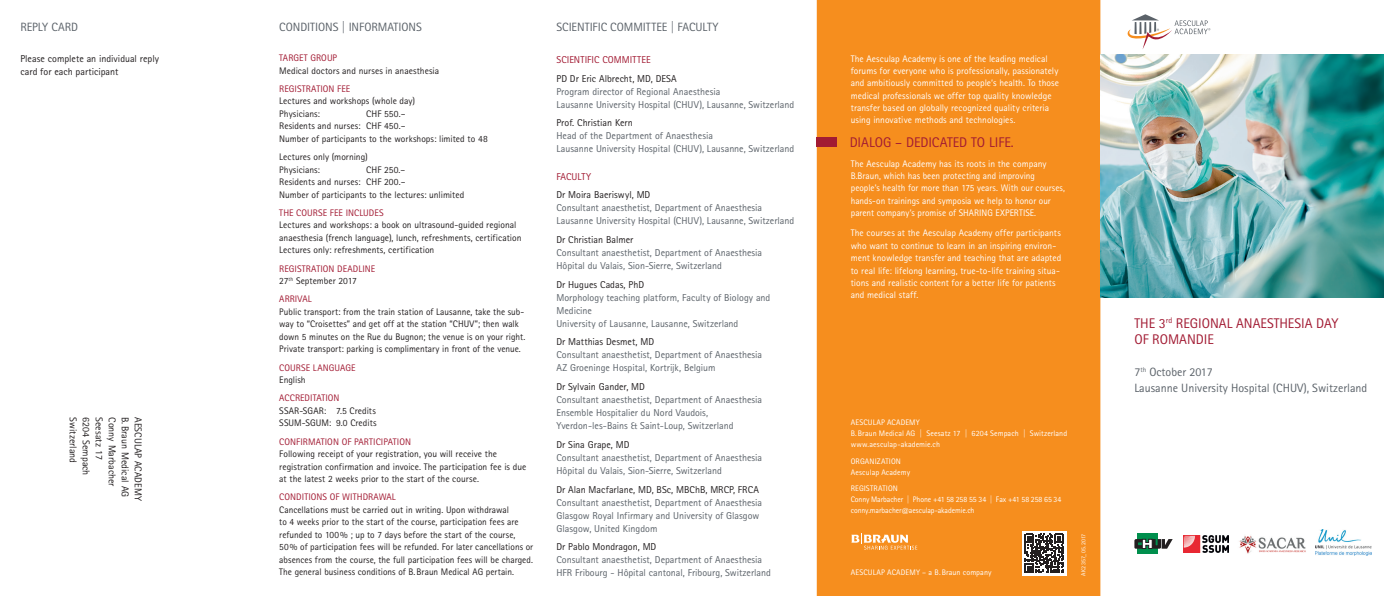
<style>
.page{position:relative;width:1384px;height:596px;background:#fff}
.page>*{position:absolute;margin:0;border:0;box-sizing:border-box;transform-origin:0 0}
.t1{font:14px/16px "Rotis Sans Serif Pro";color:#a21b33}
.t2{font:12px/16px "Rotis Sans Serif Pro";color:#5b6269}
.t3{font:10px/13px "Rotis Sans Serif Pro";color:#5b6269}
.t4{font:10px/13px "Rotis Sans Serif Pro";color:#231f20}
.t5{font:10px "Rotis Sans Serif Pro";letter-spacing:.005em;color:#a21b33}
.t6{font:9.5px/12.5px "Rotis Sans Serif Pro";color:#231f20}
.t7{font:9.5px/12.4px "Rotis Sans Serif Pro";color:#fff}
.t8{font:9.5px/12.5px "Rotis Sans Serif Pro";letter-spacing:.005em;color:#a21b33}
.t9{font:8px/11px "Rotis Sans Serif Pro";letter-spacing:.005em;color:#fff}
.t10{font:6px "Rotis Sans Serif Pro";letter-spacing:.02em;color:#fff}
.s1{color:#231f20}
</style>
<div class="page">
<div style="left:816px;top:0;width:284px;height:595px;background:#f68e1e"></div>
<img style="left:1100px;top:55px;width:283px;height:243px">
<svg style="left:851px;top:533px;width:66px;height:16px"></svg>
<svg style="left:1021px;top:530px;width:45px;height:45px"></svg>
<svg style="left:1024px;top:533px;width:39px;height:39px"></svg>
<div style="left:816px;top:137px;width:21px;height:10px;background:#a21b33"></div>
<div style="left:1137px;top:533px;width:21px;height:21px;background:#008f4d"></div>
<svg style="left:1134px;top:538px;width:38px;height:10px"></svg>
<img style="left:1239px;top:535px;width:67px;height:19px">
<img style="left:1315px;top:529px;width:56px;height:26px">
<img style="left:1183px;top:535px;width:45px;height:17px">
<svg style="left:1127px;top:14px;width:83px;height:35px"></svg>
<p class="t2" style="left:20px;top:19px;width:59px">REPLY CARD</p>
<p class="t4" style="left:20px;top:52px;width:140px">Please complete an individual reply card for each participant</p>
<p class="t4" style="left:145px;top:417px;width:85px;rotate:90deg">AESCULAP ACADEMY<br>B.Braun Medical AG</p>
<p class="t4" style="left:80px;top:417px;width:47px;rotate:90deg">Switzerland</p>
<p class="t4" style="left:93px;top:417px;width:60px;rotate:90deg">6204 Sempach</p>
<p class="t4" style="left:106px;top:417px;width:44px;rotate:90deg">Seesatz 17</p>
<p class="t4" style="left:119px;top:417px;width:71px;rotate:90deg">Conny Marbacher</p>
<p class="t2" style="left:279px;top:19px;width:144px">CONDITIONS | INFORMATIONS</p>
<p class="t8" style="left:279px;top:52px;width:59px">TARGET GROUP</p>
<p class="t6" style="left:279px;top:64px;width:161px">Medical doctors and nurses in anaesthesia</p>
<p class="t8" style="left:279px;top:82px;width:72px">REGISTRATION FEE</p>
<p class="t6" style="left:279px;top:95px;width:137px">Lectures and workshops (whole day)<br>Physicians:</p>
<p class="t6" style="left:279px;top:107px;width:210px;text-indent:87px">CHF 550.–<br>Residents and nurses: CHF 450.–<br>Number of participants to the workshops: limited to 48</p>
<p class="t6" style="left:279px;top:151px;width:90px">Lectures only (morning)<br>Physicians:</p>
<p class="t6" style="left:279px;top:163px;width:186px;text-indent:87px">CHF 250.–<br>Residents and nurses: CHF 200.–<br>Number of participants to the lectures: unlimited</p>
<p class="t8" style="left:279px;top:206px;width:106px">THE COURSE FEE INCLUDES</p>
<p class="t6" style="left:279px;top:219px;width:244px">Lectures and workshops: a book on ultrasound-guided regional anaesthesia (french language), lunch, refreshments, certification<br>Lectures only: refreshments, certification</p>
<p class="t8" style="left:279px;top:262px;width:97px">REGISTRATION DEADLINE<br><span class="s1">27</span><sup>th</sup> <span class="s1">September 2017</span></p>
<p class="t8" style="left:279px;top:293px;width:34px">ARRIVAL</p>
<p class="t6" style="left:279px;top:305px;width:247px">Public transport: from the train station of Lausanne, take the sub&shy;way to “Croisettes” and get off at the station “CHUV”; then walk down 5 minutes on the Rue du Bugnon; the venue is on your right.<br>Private transport: parking is complimentary in front of the venue.</p>
<p class="t8" style="left:279px;top:361px;width:78px">COURSE LANGUAGE</p>
<p class="t6" style="left:279px;top:373px;width:28px">English</p>
<p class="t8" style="left:279px;top:391px;width:62px">ACCREDITATION</p>
<p class="t6" style="left:279px;top:404px;width:99px">SSAR-SGAR: 7.5 Credits<br>SSUM-SGUM: 9.0 Credits</p>
<p class="t8" style="left:279px;top:435px;width:133px">CONFIRMATION OF PARTICIPATION</p>
<p class="t6" style="left:279px;top:447px;width:248px">Following receipt of your registration, you will receive the registration confirmation and invoice. The participation fee is due at the latest 2 weeks prior to the start of the course.</p>
<p class="t8" style="left:279px;top:490px;width:118px">CONDITIONS OF WITHDRAWAL</p>
<p class="t6" style="left:279px;top:503px;width:255px">Cancellations must be carried out in writing. Upon withdrawal<br>to 4 weeks prior to the start of the course, participation fees are refunded to 100% ; up to 7 days before the start of the course, 50% of participation fees will be refunded. For later cancellations or absences from the course, the full participation fees will be charged.<br>The general business conditions of B.Braun Medical AG pertain.</p>
<p class="t2" style="left:556px;top:19px;width:164px">SCIENTIFIC COMMITTEE | FACULTY</p>
<p class="t5" style="left:556px;top:54px;width:96px">SCIENTIFIC COMMITTEE</p>
<p class="t4" style="left:556px;top:72px;width:122px">PD Dr Eric Albrecht, MD, DESA</p>
<p class="t3" style="left:556px;top:85px;width:239px">Program director of Regional Anaesthesia<br>Lausanne University Hospital (CHUV), Lausanne, Switzerland</p>
<p class="t4" style="left:556px;top:116px;width:78px">Prof. Christian Kern</p>
<p class="t3" style="left:556px;top:129px;width:239px">Head of the Department of Anaesthesia<br>Lausanne University Hospital (CHUV), Lausanne, Switzerland</p>
<p class="t5" style="left:556px;top:170px;width:36px">FACULTY</p>
<p class="t4" style="left:556px;top:188px;width:95px">Dr Moira Baeriswyl, MD</p>
<p class="t3" style="left:556px;top:201px;width:239px">Consultant anaesthetist, Department of Anaesthesia<br>Lausanne University Hospital (CHUV), Lausanne, Switzerland</p>
<p class="t4" style="left:556px;top:233px;width:78px">Dr Christian Balmer</p>
<p class="t3" style="left:556px;top:246px;width:207px">Consultant anaesthetist, Department of Anaesthesia<br>Hôpital du Valais, Sion-Sierre, Switzerland</p>
<p class="t4" style="left:556px;top:278px;width:89px">Dr Hugues Cadas, PhD</p>
<p class="t3" style="left:556px;top:291px;width:215px">Morphology teaching platform, Faculty of Biology and<br>Medicine<br>University of Lausanne, Lausanne, Switzerland</p>
<p class="t4" style="left:556px;top:335px;width:99px">Dr Matthias Desmet, MD</p>
<p class="t3" style="left:556px;top:348px;width:207px">Consultant anaesthetist, Department of Anaesthesia<br>AZ Groeninge Hospital, Kortrijk, Belgium</p>
<p class="t4" style="left:556px;top:380px;width:90px">Dr Sylvain Gander, MD</p>
<p class="t3" style="left:556px;top:393px;width:207px">Consultant anaesthetist, Department of Anaesthesia<br>Ensemble Hospitalier du Nord Vaudois,<br>Yverdon-les-Bains &amp; Saint-Loup, Switzerland</p>
<p class="t4" style="left:556px;top:438px;width:75px">Dr Sina Grape, MD</p>
<p class="t3" style="left:556px;top:451px;width:207px">Consultant anaesthetist, Department of Anaesthesia<br>Hôpital du Valais, Sion-Sierre, Switzerland</p>
<p class="t4" style="left:556px;top:482px;width:204px">Dr Alan Macfarlane, MD, BSc, MBChB, MRCP, FRCA</p>
<p class="t3" style="left:556px;top:495px;width:207px">Consultant anaesthetist, Department of Anaesthesia<br>Glasgow Royal Infirmary and University of Glasgow<br>Glasgow, United Kingdom</p>
<p class="t4" style="left:556px;top:540px;width:101px">Dr Pablo Mondragon, MD</p>
<p class="t3" style="left:556px;top:553px;width:216px">Consultant anaesthetist, Department of Anaesthesia<br>HFR Fribourg - Hôpital cantonal, Fribourg, Switzerland</p>
<p class="t7" style="left:850px;top:52px;width:210px">The Aesculap Academy is one of the leading medical forums for everyone who is professionally, passionately and ambitiously committed to people‘s health. To those medical professionals we offer top quality knowledge transfer based on globally recognized quality criteria using innovative methods and technologies.</p>
<p class="t7" style="left:850px;top:157px;width:216px">The Aesculap Academy has its roots in the company B.Braun, which has been protecting and improving people’s health for more than 175 years. With our courses, hands-on trainings and symposia we help to honor our parent company’s promise of SHARING EXPERTISE.</p>
<p class="t7" style="left:850px;top:227px;width:212px">The courses at the Aesculap Academy offer participants who want to continue to learn in an inspiring environ&shy;ment knowledge transfer and teaching that are adapted to real life: lifelong learning, true-to-life training situa&shy;tions and realistic content for a better life for patients and medical staff.</p>
<h1 class="t1" style="left:849px;top:134px;width:165px">DIALOG – DEDICATED TO LIFE.</h1>
<p class="t9" style="left:850px;top:416px;width:218px">AESCULAP ACADEMY<br>B.Braun Medical AG | Seesatz 17 | 6204 Sempach | Switzerland www.aesculap-akademie.ch</p>
<p class="t9" style="left:850px;top:455px;width:61px">ORGANIZATION<br>Aesculap Academy</p>
<p class="t9" style="left:850px;top:483px;width:212px">REGISTRATION<br>Conny Marbacher | Phone +41 58 258 55 34 | Fax +41 58 258 65 34 conny.marbacher@aesculap-akademie.ch</p>
<p class="t9" style="left:850px;top:566px;width:142px">AESCULAP ACADEMY – a B.Braun company</p>
<p class="t10" style="left:1079px;top:575px;width:43px;rotate:-90deg">AK2357_05.2017</p>
<h1 class="t1" style="left:1134px;top:315px;width:206px">THE 3<sup>rd</sup> REGIONAL ANAESTHESIA DAY<br>OF ROMANDIE</h1>
<p class="t2" style="left:1134px;top:364px;width:234px">7<sup>th</sup> October 2017<br>Lausanne University Hospital (CHUV), Switzerland</p>
</div>
